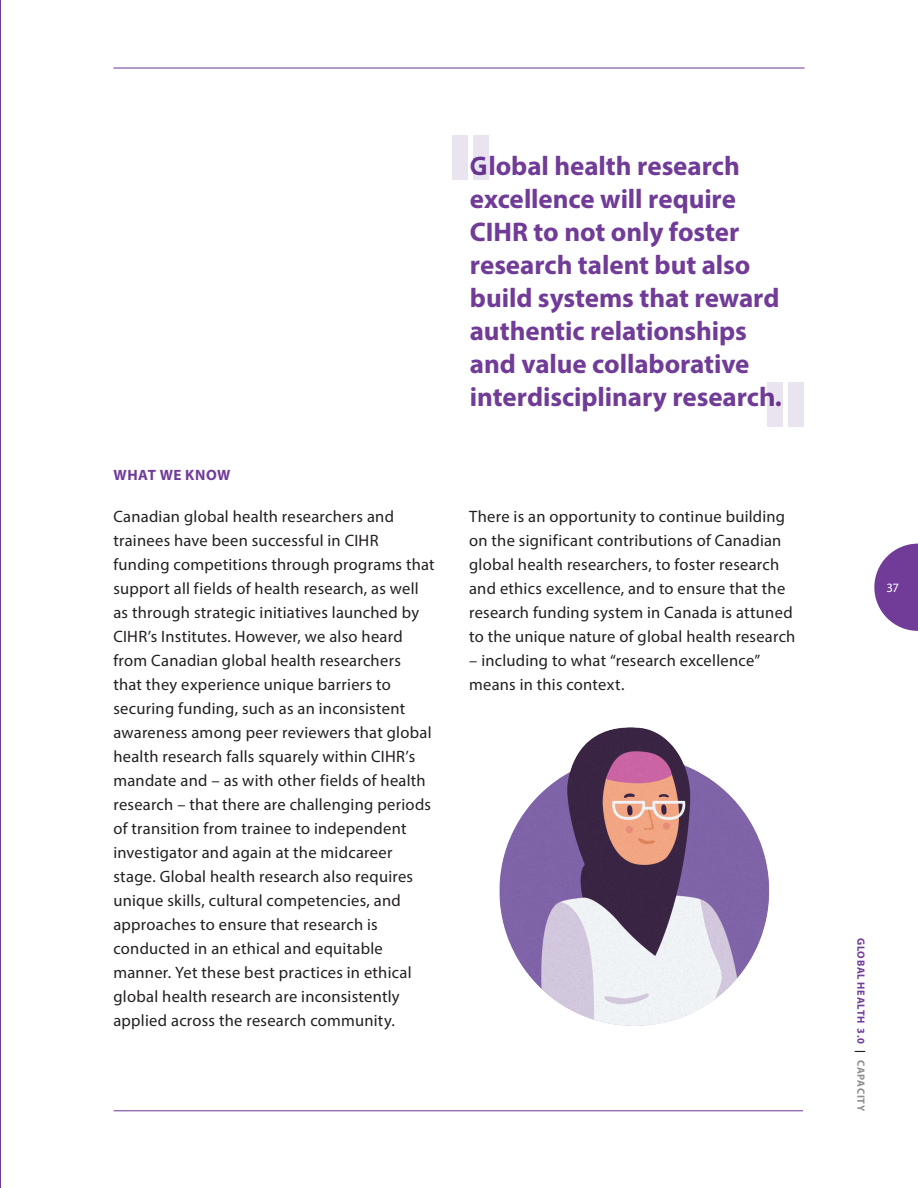
<style>
.page{position:relative;width:918px;height:1188px;background:#fff}
.page>*{position:absolute;margin:0;border:0;box-sizing:border-box;transform-origin:0 0}
.t1{font:700 27px/33px "Myriad Pro";letter-spacing:-.005em;color:#713c98}
.t2{font:16.5px/24px "Myriad Pro";letter-spacing:.015em;color:#231f20}
.t3{font:700 15px "Myriad Pro";letter-spacing:.04em;color:#713c98}
.t4{font:12.75px "Myriad Pro";color:#fff}
.t5{font:700 10.5px "Myriad Pro";letter-spacing:.065em;color:#713c98}
.s1{color:#231f20}
.s2{color:#8b8d90}
</style>
<div class="page">
<div style="left:453px;top:135px;width:15px;height:45px;background:#eae4f1"></div>
<div style="left:768px;top:382px;width:15px;height:45px;background:#eae4f1"></div>
<div style="left:473px;top:135px;width:16px;height:45px;background:#eae4f1"></div>
<div style="left:788px;top:382px;width:16px;height:45px;background:#eae4f1"></div>
<img style="left:500px;top:727px;width:270px;height:298px">
<svg style="left:874px;top:544px;width:44px;height:87px"></svg>
<hr style="left:113px;top:68px;width:692px;height:1px;background:#713c98">
<hr style="left:114px;top:1110px;width:689px;height:1px;background:#713c98">
<hr style="left:0;top:0;width:1px;height:1188px;background:#713c98">
<h1 class="t1" style="left:470px;top:149px;width:313px">Global health research excellence will require<br>CIHR to not only foster research talent but also build systems that reward authentic relationships and value collaborative interdisciplinary research.</h1>
<h4 class="t3" style="left:114px;top:465px;width:119px">WHAT WE KNOW</h4>
<p class="t2" style="left:113px;top:504px;width:323px">Canadian global health researchers and trainees have been successful in CIHR funding competitions through programs that support all fields of health research, as well as through strategic initiatives launched by CIHR’s Institutes. However, we also heard from Canadian global health researchers<br>that they experience unique barriers to securing funding, such as an inconsistent awareness among peer reviewers that global health research falls squarely within CIHR’s mandate and – as with other fields of health research – that there are challenging periods of transition from trainee to independent investigator and again at the midcareer stage. Global health research also requires unique skills, cultural competencies, and approaches to ensure that research is conducted in an ethical and equitable manner. Yet these best practices in ethical global health research are inconsistently applied across the research community.</p>
<p class="t2" style="left:469px;top:504px;width:328px">There is an opportunity to continue building on the significant contributions of Canadian global health researchers, to foster research and ethics excellence, and to ensure that the research funding system in Canada is attuned to the unique nature of global health research</p>
<p class="t2" style="left:469px;top:648px;width:293px">– including to what “research excellence” means in this context.</p>
<p class="t4" style="left:886px;top:580px;width:14px">37</p>
<p class="t5" style="left:868px;top:938px;width:175px;rotate:90deg">GLOBAL HEALTH 3.0 <span class="s1">|</span> <span class="s2">CAPACITY</span></p>
</div>
